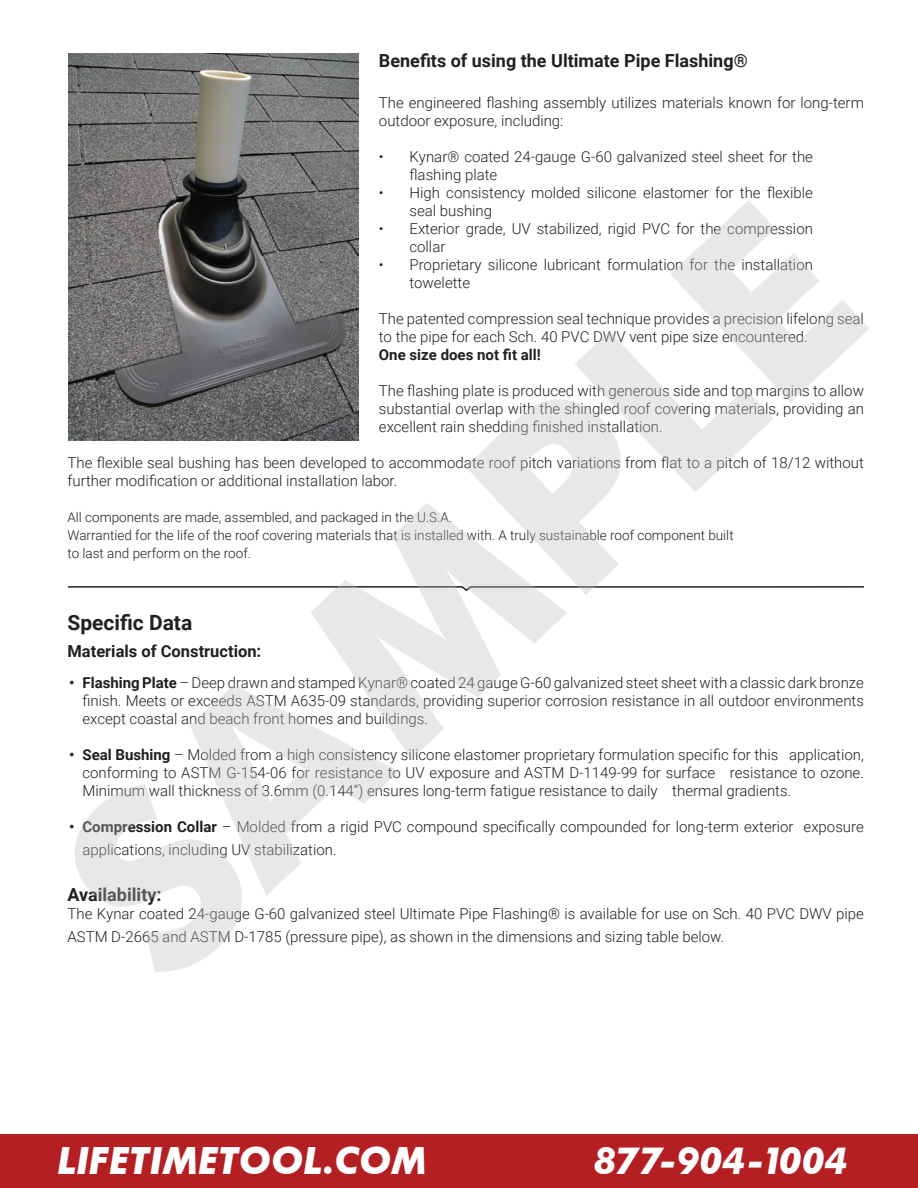
<style>
.page{position:relative;width:918px;height:1188px;background:#fff}
.page>*{position:absolute;margin:0;border:0;box-sizing:border-box;transform-origin:0 0}
.t1{font:italic 700 37.5px "Futura BT";color:#fff}
.t2{font:700 21px "Roboto";color:#231f20}
.t3{font:700 18px "Roboto";color:#231f20}
.t4{font:700 16.5px "Roboto";color:#231f20}
.t5{font:300 15px/18px "Roboto";color:#231f20}
.t6{font:700 15px "Roboto";color:#231f20}
.t7{font:300 13.5px/18px "Roboto";color:#231f20}
.s1{font-weight:700}
</style>
<div class="page">
<img style="left:68px;top:53px;width:291px;height:147px">
<div style="left:0;top:1134px;width:918px;height:54px;background:#b41f23"></div>
<svg style="left:75px;top:784px;width:167px;height:188px"></svg>
<svg style="left:190px;top:685px;width:208px;height:211px"></svg>
<svg style="left:311px;top:595px;width:256px;height:164px"></svg>
<svg style="left:68px;top:200px;width:801px;height:395px"></svg>
<p class="t3" style="left:379px;top:48px;width:370px">Benefits of using the Ultimate Pipe Flashing®</p>
<p class="t5" style="left:379px;top:93px;width:487px">The engineered flashing assembly utilizes materials known for long-term outdoor exposure, including:</p>
<p class="t5" style="left:410px;top:149px;width:405px;text-indent:-31px">• Kynar® coated 24-gauge G-60 galvanized steel sheet for the flashing plate</p>
<p class="t5" style="left:410px;top:185px;width:405px;text-indent:-31px">• High consistency molded silicone elastomer for the flexible seal bushing</p>
<p class="t5" style="left:410px;top:221px;width:405px;text-indent:-31px">• Exterior grade, UV stabilized, rigid PVC for the compression collar</p>
<p class="t5" style="left:410px;top:257px;width:405px;text-indent:-31px">• Proprietary silicone lubricant formulation for the installation towelette</p>
<p class="t5" style="left:379px;top:311px;width:487px">The patented compression seal technique provides a precision lifelong seal to the pipe for each Sch. 40 PVC DWV vent pipe size encountered.</p>
<p class="t6" style="left:379px;top:344px;width:163px">One size does not fit all!</p>
<p class="t5" style="left:379px;top:381px;width:487px;text-align:justify">The flashing plate is produced with generous side and top margins to allow substantial overlap with the shingled roof covering materials, providing an excellent rain shedding finished installation.</p>
<p class="t5" style="left:68px;top:453px;width:798px">The flexible seal bushing has been developed to accommodate roof pitch variations from flat to a pitch of 18/12 without further modification or additional installation labor.</p>
<p class="t7" style="left:68px;top:509px;width:668px">All components are made, assembled, and packaged in the U.S.A.<br>Warrantied for the life of the roof covering materials that is installed with. A truly sustainable roof component built to last and perform on the roof.</p>
<h2 class="t2" style="left:68px;top:608px;width:126px">Specific Data</h2>
<p class="t4" style="left:68px;top:644px;width:195px">Materials of Construction:</p>
<p class="t5" style="left:83px;top:675px;width:783px;text-align:justify;text-indent:-14px"><span class="s1">• Flashing Plate</span> – Deep drawn and stamped Kynar® coated 24 gauge G-60 galvanized steet sheet with a classic dark bronze finish. Meets or exceeds ASTM A635-09 standards, providing superior corrosion resistance in all outdoor environments except coastal and beach front homes and buildings.</p>
<p class="t5" style="left:83px;top:746px;width:783px;text-align:justify;text-indent:-14px"><span class="s1">• Seal Bushing</span> – Molded from a high consistency silicone elastomer proprietary formulation specific for this application, conforming to ASTM G-154-06 for resistance to UV exposure and ASTM D-1149-99 for surface resistance to ozone.<br>Minimum wall thickness of 3.6mm (0.144”) ensures long-term fatigue resistance to daily thermal gradients.</p>
<p class="t5" style="left:83px;top:815px;width:783px;line-height:22.5px;text-indent:-14px"><span class="s1">• Compression Collar</span> – Molded from a rigid PVC compound specifically compounded for long-term exterior exposure applications, including UV stabilization.</p>
<p class="t3" style="left:68px;top:888px;width:96px">Availability:</p>
<p class="t5" style="left:68px;top:904px;width:798px;line-height:22.5px">The Kynar coated 24-gauge G-60 galvanized steel Ultimate Pipe Flashing® is available for use on Sch. 40 PVC DWV pipe<br>ASTM D-2665 and ASTM D-1785 (pressure pipe), as shown in the dimensions and sizing table below.</p>
<h1 class="t1" style="left:57px;top:1147px;width:371px">LIFETIMETOOL.COM</h1>
<h1 class="t1" style="left:594px;top:1147px;width:255px">877-904-1004</h1>
</div>
